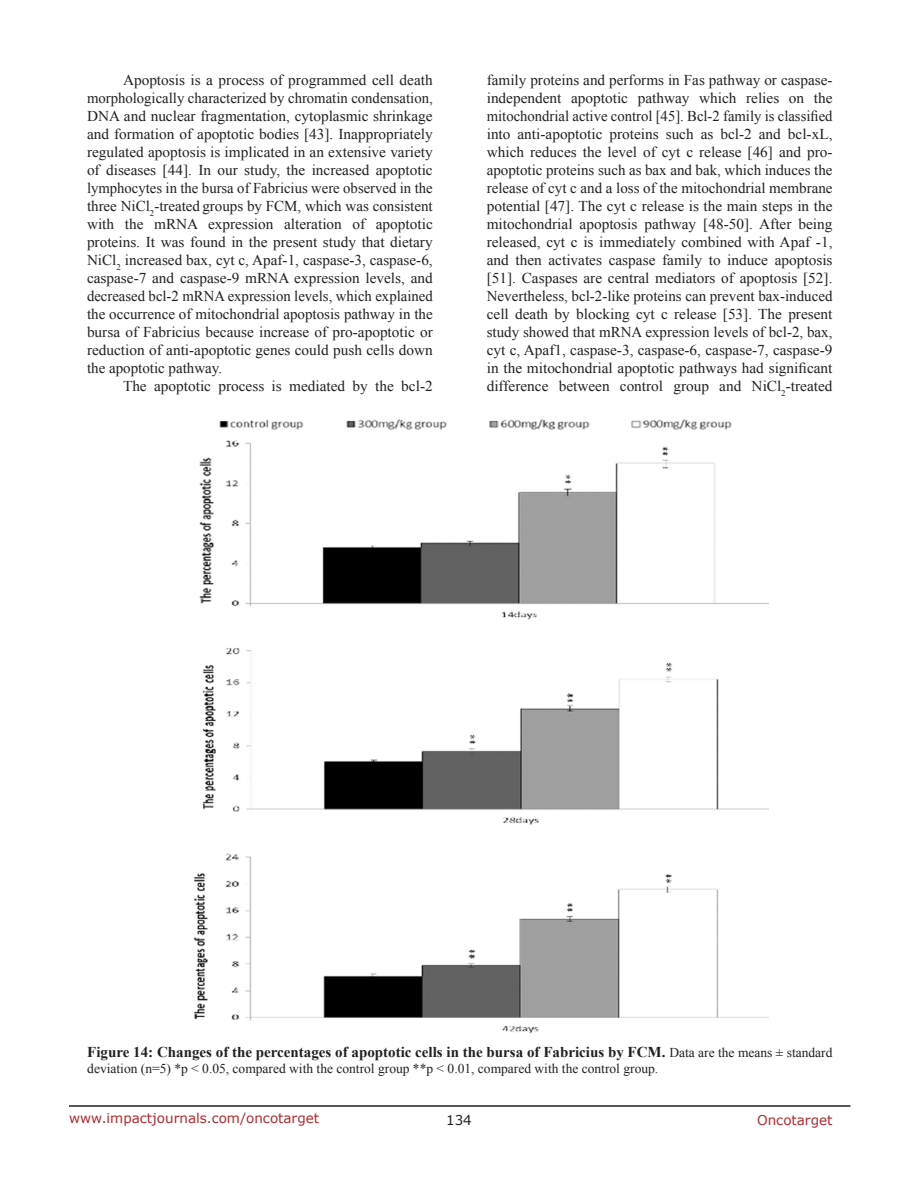
<style>
.page{position:relative;width:918px;height:1188px;background:#fff}
.page>*{position:absolute;margin:0;border:0;box-sizing:border-box;transform-origin:0 0}
.BodyText{font:15px/18px "Times New Roman";color:#221f22;text-align:justify}
.FigureText{font:700 15px "Times New Roman";color:#221f22}
.FigureText-2{font:13.5px "Times New Roman";color:#221f22}
.t1{font:13.5px "Verdana";color:#ac2b31}
.t2{font:13.5px "Verdana";color:#221f22}
.s1{font-weight:400;font-size:13.5px}
</style>
<div class="page">
<hr style="left:69px;top:1105px;width:781px;height:2px;background:#231f20">
<img style="left:194px;top:419px;width:575px;height:614px">
<p class="BodyText" style="left:87px;top:71px;width:347px;text-indent:36px">Apoptosis is a process of programmed cell death morphologically characterized by chromatin condensation, DNA and nuclear fragmentation, cytoplasmic shrinkage and formation of apoptotic bodies [43]. Inappropriately regulated apoptosis is implicated in an extensive variety of diseases [44]. In our study, the increased apoptotic lymphocytes in the bursa of Fabricius were observed in the three NiCl<sub>2</sub>-treated groups by FCM, which was consistent with the mRNA expression alteration of apoptotic proteins. It was found in the present study that dietary NiCl<sub>2</sub> increased bax, cyt c, Apaf-1, caspase-3, caspase-6, caspase-7 and caspase-9 mRNA expression levels, and decreased bcl-2 mRNA expression levels, which explained the occurrence of mitochondrial apoptosis pathway in the bursa of Fabricius because increase of pro-apoptotic or reduction of anti-apoptotic genes could push cells down the apoptotic pathway.</p>
<p class="BodyText" style="left:123px;top:377px;width:311px">The apoptotic process is mediated by the bcl-2</p>
<p class="BodyText" style="left:487px;top:71px;width:347px">family proteins and performs in Fas pathway or caspase&shy;independent apoptotic pathway which relies on the mitochondrial active control [45]. Bcl-2 family is classified into anti-apoptotic proteins such as bcl-2 and bcl-xL, which reduces the level of cyt c release [46] and pro&shy;apoptotic proteins such as bax and bak, which induces the release of cyt c and a loss of the mitochondrial membrane potential [47]. The cyt c release is the main steps in the mitochondrial apoptosis pathway [48-50]. After being released, cyt c is immediately combined with Apaf -1, and then activates caspase family to induce apoptosis [51]. Caspases are central mediators of apoptosis [52].<br>Nevertheless, bcl-2-like proteins can prevent bax-induced cell death by blocking cyt c release [53]. The present study showed that mRNA expression levels of bcl-2, bax, cyt c, Apaf1, caspase-3, caspase-6, caspase-7, caspase-9 in the mitochondrial apoptotic pathways had significant difference between control group and NiCl<sub>2</sub>-treated</p>
<p class="FigureText" style="left:87px;top:1042px;width:747px">Figure 14: Changes of the percentages of apoptotic cells in the bursa of Fabricius by FCM. <span class="s1">Data are the means ± standard</span></p>
<p class="FigureText-2" style="left:87px;top:1060px;width:573px">deviation (n=5) *p &lt; 0.05, compared with the control group **p &lt; 0.01, compared with the control group.</p>
<p class="t1" style="left:69px;top:1109px;width:252px">www.impactjournals.com/oncotarget</p>
<p class="t2" style="left:446px;top:1111px;width:27px">134</p>
<p class="t1" style="left:757px;top:1111px;width:77px">Oncotarget</p>
</div>
